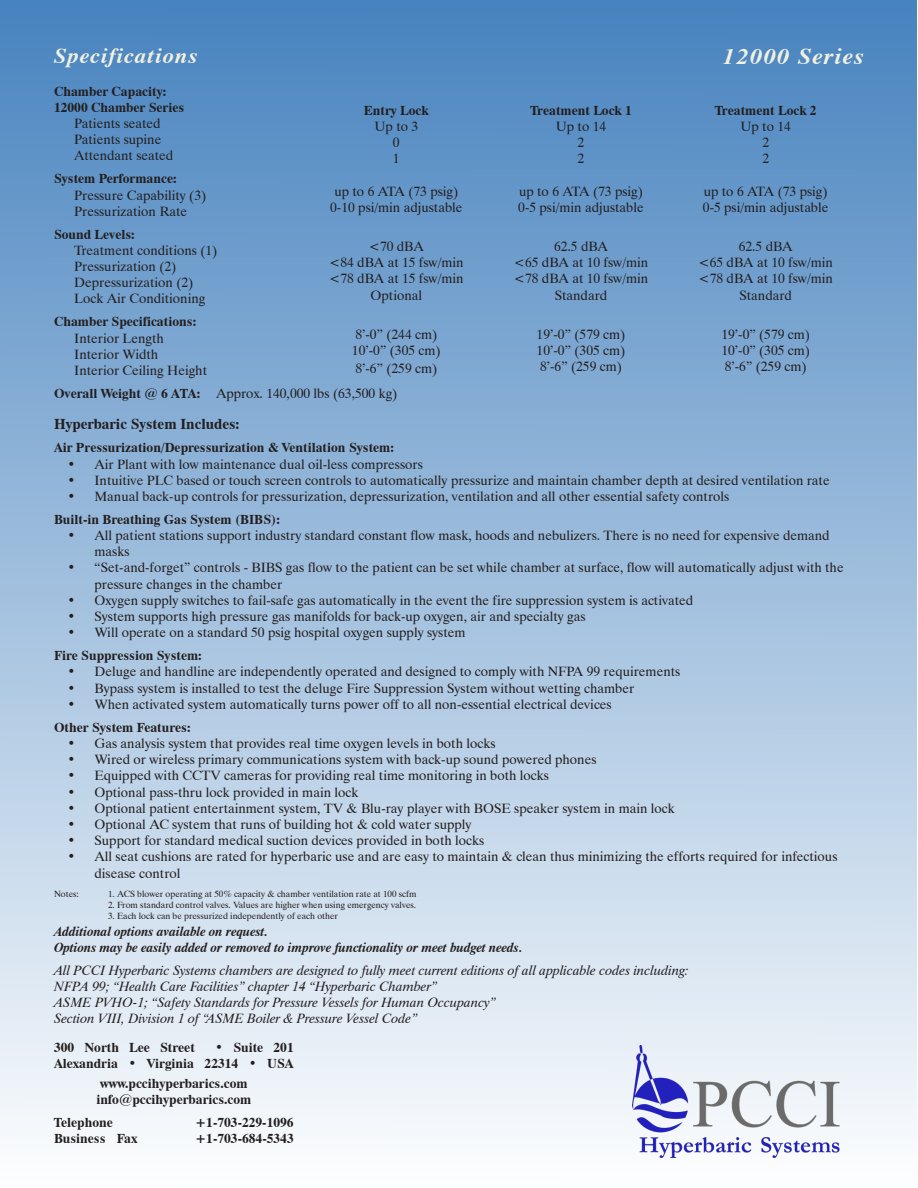
<style>
.page{position:relative;width:918px;height:1188px;background:#fff}
.page>*{position:absolute;margin:0;border:0;box-sizing:border-box;transform-origin:0 0}
.t1{font:italic 700 22.5px "Dutch 801 BT";letter-spacing:.05em;color:#f1f1de;scale:1.1 1}
.t2{font:italic 700 21px "Dutch 801 BT";letter-spacing:.05em;color:#f1f1de;scale:1.1 1}
.t3{font:700 15px "Dutch 801 BT";color:#231f20}
.t4{font:13.5px/16.2px "Dutch 801 BT";color:#231f20}
.t5{font:700 13.5px "Dutch 801 BT";color:#231f20}
.t6{font:italic 13.5px "Dutch 801 BT";color:#231f20}
.t7{font:italic 700 13.5px "Dutch 801 BT";color:#231f20}
.t8{font:9px "Dutch 801 BT";color:#231f20}
.s1{font-weight:700}
.s2{font-weight:400}
</style>
<div class="page">
<div style="left:1px;top:1px;width:916px;height:1186px;background:linear-gradient(to bottom,#4783bf,#fdfefe)"></div>
<img style="left:633px;top:1045px;width:208px;height:113px">
<p class="t2" style="left:54px;top:43px;width:132px">Specifications</p>
<p class="t5" style="left:54px;top:83px;width:114px">Chamber Capacity:</p>
<p class="t5" style="left:54px;top:99px;width:132px">12000 Chamber Series</p>
<p class="t4" style="left:74px;top:115px;width:88px">Patients seated</p>
<p class="t4" style="left:74px;top:131px;width:89px">Patients supine</p>
<p class="t4" style="left:74px;top:148px;width:101px">Attendant seated</p>
<p class="t5" style="left:54px;top:171px;width:124px">System Performance:</p>
<p class="t4" style="left:74px;top:187px;width:134px">Pressure Capability (3)</p>
<p class="t4" style="left:74px;top:203px;width:114px">Pressurization Rate</p>
<p class="t5" style="left:54px;top:226px;width:82px">Sound Levels:</p>
<p class="t4" style="left:74px;top:242px;width:145px">Treatment conditions (1)</p>
<p class="t4" style="left:74px;top:258px;width:104px">Pressurization (2)</p>
<p class="t4" style="left:74px;top:274px;width:121px">Depressurization (2)</p>
<p class="t4" style="left:74px;top:291px;width:133px">Lock Air Conditioning</p>
<p class="t5" style="left:54px;top:314px;width:144px">Chamber Specifications:</p>
<p class="t4" style="left:74px;top:330px;width:91px">Interior Length</p>
<p class="t4" style="left:74px;top:346px;width:86px">Interior Width</p>
<p class="t4" style="left:74px;top:362px;width:134px">Interior Ceiling Height</p>
<p class="t4" style="left:54px;top:385px;width:345px"><span class="s1">Overall Weight @ 6 ATA:</span> Approx. 140,000 lbs (63,500 kg)</p>
<p class="t5" style="left:364px;top:102px;width:66px">Entry Lock</p>
<p class="t4" style="left:375px;top:118px;width:45px">Up to 3</p>
<p class="t4" style="left:393px;top:134px;width:8px">0</p>
<p class="t4" style="left:393px;top:150px;width:8px">1</p>
<p class="t4" style="left:334px;top:183px;width:126px">up to 6 ATA (73 psig)</p>
<p class="t4" style="left:330px;top:199px;width:134px">0-10 psi/min adjustable</p>
<p class="t4" style="left:369px;top:238px;width:57px">&lt;70 dBA</p>
<p class="t4" style="left:329px;top:254px;width:136px">&lt;84 dBA at 15 fsw/min</p>
<p class="t4" style="left:329px;top:270px;width:136px">&lt;78 dBA at 15 fsw/min</p>
<p class="t4" style="left:371px;top:287px;width:53px">Optional</p>
<p class="t4" style="left:355px;top:326px;width:83px">8’-0” (244 cm)</p>
<p class="t4" style="left:352px;top:342px;width:90px">10’-0” (305 cm)</p>
<p class="t4" style="left:355px;top:360px;width:83px">8’-6” (259 cm)</p>
<p class="t5" style="left:530px;top:102px;width:103px">Treatment Lock 1</p>
<p class="t4" style="left:556px;top:118px;width:52px">Up to 14</p>
<p class="t4" style="left:578px;top:134px;width:8px">2</p>
<p class="t4" style="left:578px;top:150px;width:8px">2</p>
<p class="t4" style="left:519px;top:183px;width:126px">up to 6 ATA (73 psig)</p>
<p class="t4" style="left:518px;top:199px;width:127px">0-5 psi/min adjustable</p>
<p class="t4" style="left:554px;top:238px;width:55px">62.5 dBA</p>
<p class="t4" style="left:514px;top:254px;width:136px">&lt;65 dBA at 10 fsw/min</p>
<p class="t4" style="left:514px;top:270px;width:136px">&lt;78 dBA at 10 fsw/min</p>
<p class="t4" style="left:555px;top:287px;width:54px">Standard</p>
<p class="t4" style="left:537px;top:326px;width:90px">19’-0” (579 cm)</p>
<p class="t4" style="left:537px;top:342px;width:90px">10’-0” (305 cm)</p>
<p class="t4" style="left:540px;top:358px;width:83px">8’-6” (259 cm)</p>
<p class="t1" style="left:723px;top:42px;width:130px">12000 Series</p>
<p class="t5" style="left:715px;top:102px;width:103px">Treatment Lock 2</p>
<p class="t4" style="left:740px;top:118px;width:52px">Up to 14</p>
<p class="t4" style="left:762px;top:134px;width:8px">2</p>
<p class="t4" style="left:762px;top:150px;width:8px">2</p>
<p class="t4" style="left:704px;top:183px;width:126px">up to 6 ATA (73 psig)</p>
<p class="t4" style="left:703px;top:199px;width:127px">0-5 psi/min adjustable</p>
<p class="t4" style="left:739px;top:238px;width:55px">62.5 dBA</p>
<p class="t4" style="left:699px;top:254px;width:136px">&lt;65 dBA at 10 fsw/min</p>
<p class="t4" style="left:699px;top:270px;width:136px">&lt;78 dBA at 10 fsw/min</p>
<p class="t4" style="left:740px;top:287px;width:54px">Standard</p>
<p class="t4" style="left:721px;top:326px;width:90px">19’-0” (579 cm)</p>
<p class="t4" style="left:721px;top:342px;width:90px">10’-0” (305 cm)</p>
<p class="t4" style="left:725px;top:358px;width:83px">8’-6” (259 cm)</p>
<p class="t3" style="left:54px;top:415px;width:187px">Hyperbaric System Includes:</p>
<p class="t5" style="left:54px;top:440px;width:342px">Air Pressurization/Depressurization &amp; Ventilation System:</p>
<p class="t4" style="left:68px;top:456px;width:357px">• Air Plant with low maintenance dual oil-less compressors</p>
<p class="t4" style="left:68px;top:472px;width:764px">• Intuitive PLC based or touch screen controls to automatically pressurize and maintain chamber depth at desired ventilation rate</p>
<p class="t4" style="left:68px;top:488px;width:663px">• Manual back-up controls for pressurization, depressurization, ventilation and all other essential safety controls</p>
<p class="t5" style="left:54px;top:511px;width:228px">Built-in Breathing Gas System (BIBS):</p>
<p class="t4" style="left:94px;top:527px;width:737px;text-indent:-27px">• All patient stations support industry standard constant flow mask, hoods and nebulizers. There is no need for expensive demand masks</p>
<p class="t4" style="left:94px;top:560px;width:751px;text-indent:-27px">• “Set-and-forget” controls - BIBS gas flow to the patient can be set while chamber at surface, flow will automatically adjust with the pressure changes in the chamber</p>
<p class="t4" style="left:68px;top:592px;width:627px">• Oxygen supply switches to fail-safe gas automatically in the event the fire suppression system is activated</p>
<p class="t4" style="left:68px;top:608px;width:520px">• System supports high pressure gas manifolds for back-up oxygen, air and specialty gas</p>
<p class="t4" style="left:68px;top:624px;width:400px">• Will operate on a standard 50 psig hospital oxygen supply system</p>
<p class="t5" style="left:54px;top:647px;width:149px">Fire Suppression System:</p>
<p class="t4" style="left:68px;top:664px;width:614px">• Deluge and handline are independently operated and designed to comply with NFPA 99 requirements</p>
<p class="t4" style="left:68px;top:680px;width:568px">• Bypass system is installed to test the deluge Fire Suppression System without wetting chamber</p>
<p class="t4" style="left:68px;top:696px;width:546px">• When activated system automatically turns power off to all non-essential electrical devices</p>
<p class="t5" style="left:54px;top:719px;width:138px">Other System Features:</p>
<p class="t4" style="left:68px;top:735px;width:430px">• Gas analysis system that provides real time oxygen levels in both locks</p>
<p class="t4" style="left:68px;top:751px;width:531px">• Wired or wireless primary communications system with back-up sound powered phones</p>
<p class="t4" style="left:68px;top:767px;width:483px">• Equipped with CCTV cameras for providing real time monitoring in both locks</p>
<p class="t4" style="left:68px;top:784px;width:292px">• Optional pass-thru lock provided in main lock</p>
<p class="t4" style="left:68px;top:800px;width:609px">• Optional patient entertainment system, TV &amp; Blu-ray player with BOSE speaker system in main lock</p>
<p class="t4" style="left:68px;top:816px;width:406px">• Optional AC system that runs of building hot &amp; cold water supply</p>
<p class="t4" style="left:68px;top:832px;width:418px">• Support for standard medical suction devices provided in both locks</p>
<p class="t4" style="left:94px;top:848px;width:745px;text-indent:-27px">• All seat cushions are rated for hyperbaric use and are easy to maintain &amp; clean thus minimizing the efforts required for infectious disease control</p>
<p class="t8" style="left:54px;top:889px;width:27px">Notes:</p>
<p class="t8" style="left:108px;top:889px;width:310px">1. ACS blower operating at 50% capacity &amp; chamber ventilation rate at 100 scfm</p>
<p class="t8" style="left:108px;top:900px;width:310px">2. From standard control valves. Values are higher when using emergency valves.</p>
<p class="t8" style="left:108px;top:910px;width:232px">3. Each lock can be pressurized independently of each other</p>
<p class="t7" style="left:54px;top:923px;width:215px">Additional options available on request.</p>
<p class="t7" style="left:54px;top:939px;width:470px">Options may be easily added or removed to improve functionality or meet budget needs.</p>
<p class="t6" style="left:54px;top:962px;width:636px">All PCCI Hyperbaric Systems chambers are designed to fully meet current editions of all applicable codes including:</p>
<p class="t6" style="left:54px;top:978px;width:385px">NFPA 99; “Health Care Facilities” chapter 14 “Hyperbaric Chamber”</p>
<p class="t6" style="left:54px;top:994px;width:443px">ASME PVHO-1; “Safety Standards for Pressure Vessels for Human Occupancy”</p>
<p class="t6" style="left:54px;top:1010px;width:365px">Section VIII, Division 1 of “ASME Boiler &amp; Pressure Vessel Code”</p>
<p class="t5" style="left:54px;top:1039px;width:142px">300 North Lee Street</p>
<p class="t5" style="left:215px;top:1039px;width:80px">• Suite 201</p>
<p class="t5" style="left:54px;top:1055px;width:241px">Alexandria • Virginia 22314 <span class="s2">•</span> USA</p>
<p class="t5" style="left:100px;top:1075px;width:149px">www.pccihyperbarics.com</p>
<p class="t5" style="left:96px;top:1091px;width:157px">info@pccihyperbarics.com</p>
<p class="t5" style="left:54px;top:1114px;width:60px">Telephone</p>
<p class="t5" style="left:195px;top:1114px;width:100px">+1-703-229-1096</p>
<p class="t5" style="left:54px;top:1130px;width:85px">Business Fax</p>
<p class="t5" style="left:195px;top:1130px;width:100px">+1-703-684-5343</p>
</div>
